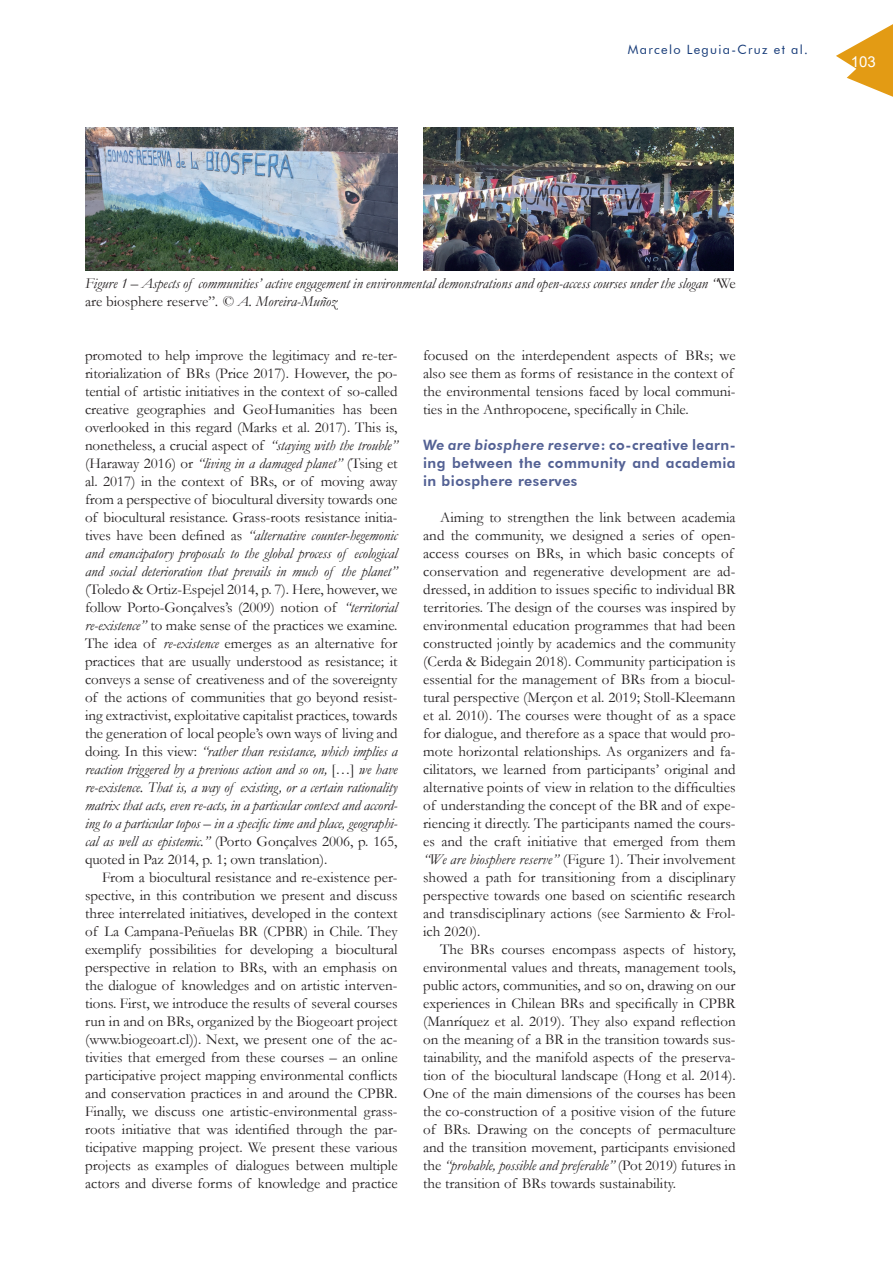
<style>
.page{position:relative;width:893px;height:1263px;background:#fff}
.page>*{position:absolute;margin:0;border:0;box-sizing:border-box;transform-origin:0 0}
.t1{font:15px/18px "Garamond";letter-spacing:.005em;color:#231f20;text-align:justify}
.t2{font:italic 15px/18px "Garamond";color:#231f20}
.t3{font:15px "Arial";color:#fff}
.t4{font:800 14.25px/18px "Futura BT";letter-spacing:.03em;color:#536194;text-align:justify}
.t5{font:12.75px "Futura BT";letter-spacing:.1em;color:#143977}
.s1{font-style:normal}
.s2{font-style:italic}
</style>
<div class="page">
<svg style="left:836px;top:24px;width:57px;height:73px"></svg>
<img style="left:85px;top:128px;width:313px;height:142px">
<img style="left:423px;top:128px;width:310px;height:142px">
<p class="t5" style="left:628px;top:42px;width:181px">Marcelo Leguia-Cruz et al.</p>
<p class="t3" style="left:851px;top:51px;width:27px">103</p>
<p class="t2" style="left:85px;top:274px;width:652px">Figure 1 – Aspects of communities’ active engagement in environmental demonstrations and open-access courses under the slogan “<span class="s1">We are biosphere reserve”</span>. © A. Moreira-Muñoz</p>
<p class="t1" style="left:85px;top:346px;width:314px">promoted to help improve the legitimacy and re-ter&shy;ritorialization of BRs (Price 2017). However, the po&shy;tential of artistic initiatives in the context of so-called creative geographies and GeoHumanities has been overlooked in this regard (Marks et al. 2017). This is, nonetheless, a crucial aspect of <span class="s2">“staying with the trouble” </span>(Haraway 2016) or <span class="s2">“living in a damaged planet”</span> (Tsing et al. 2017) in the context of BRs, or of moving away from a perspective of biocultural diversity towards one of biocultural resistance. Grass-roots resistance initia&shy;tives have been defined as <span class="s2">“alternative counter-hegemonic and emancipatory proposals to the global process of ecological and social deterioration that prevails in much of the planet”</span></p>
<p class="t1" style="left:85px;top:580px;width:314px">(Toledo &amp; Ortiz-Espejel 2014, p. 7). Here, however, we follow Porto-Gonçalves’s (2009) notion of <span class="s2">“territorial re-existence”</span> to make sense of the practices we examine.<br>The idea of <span class="s2">re-existence</span> emerges as an alternative for practices that are usually understood as resistance; it conveys a sense of creativeness and of the sovereignty of the actions of communities that go beyond resist&shy;ing extractivist, exploitative capitalist practices, towards the generation of local people’s own ways of living and doing. In this view: <span class="s2">“rather than resistance, which implies a reaction triggered by a previous action and so on,</span> […] <span class="s2">we have re-existence. That is, a way of existing, or a certain rationality matrix that acts, even re-acts, in a particular context and accord&shy;ing to a particular topos – in a specific time and place, geographi&shy;cal as well as epistemic.”</span> (Porto Gonçalves 2006, p. 165, quoted in Paz 2014, p. 1; own translation).</p>
<p class="t1" style="left:85px;top:868px;width:314px;text-indent:17px">From a biocultural resistance and re-existence per&shy;spective, in this contribution we present and discuss three interrelated initiatives, developed in the context of La Campana-Peñuelas BR (CPBR) in Chile. They exemplify possibilities for developing a biocultural perspective in relation to BRs, with an emphasis on the dialogue of knowledges and on artistic interven&shy;tions. First, we introduce the results of several courses run in and on BRs, organized by the Biogeoart project (www.biogeoart.cl)). Next, we present one of the ac&shy;tivities that emerged from these courses – an online participative project mapping environmental conflicts and conservation practices in and around the CPBR.<br>Finally, we discuss one artistic-environmental grass&shy;roots initiative that was identified through the par&shy;ticipative mapping project. We present these various projects as examples of dialogues between multiple actors and diverse forms of knowledge and practice</p>
<p class="t1" style="left:423px;top:346px;width:314px;text-align:left">focused on the interdependent aspects of BRs; we also see them as forms of resistance in the context of the environmental tensions faced by local communi&shy;ties in the Anthropocene, specifically in Chile.</p>
<p class="t4" style="left:423px;top:436px;width:314px"><span class="s2">We are biosphere reserve</span>: co-creative learn&shy;ing between the community and academia in biosphere reserves</p>
<p class="t1" style="left:423px;top:508px;width:314px;text-align:left;text-indent:17px">Aiming to strengthen the link between academia and the community, we designed a series of open&shy;access courses on BRs, in which basic concepts of conservation and regenerative development are ad&shy;dressed, in addition to issues specific to individual BR territories. The design of the courses was inspired by environmental education programmes that had been constructed jointly by academics and the community (Cerda &amp; Bidegain 2018). Community participation is essential for the management of BRs from a biocul&shy;tural perspective (Merçon et al. 2019; Stoll-Kleemann et al. 2010). The courses were thought of as a space for dialogue, and therefore as a space that would pro&shy;mote horizontal relationships. As organizers and fa&shy;cilitators, we learned from participants’ original and alternative points of view in relation to the difficulties of understanding the concept of the BR and of expe&shy;riencing it directly. The participants named the cours&shy;es and the craft initiative that emerged from them <span class="s2">“We are biosphere reserve”</span> (Figure 1). Their involvement showed a path for transitioning from a disciplinary perspective towards one based on scientific research and transdisciplinary actions (see Sarmiento &amp; Frol&shy;ich 2020).</p>
<p class="t1" style="left:423px;top:940px;width:314px;text-indent:17px">The BRs courses encompass aspects of history, environmental values and threats, management tools, public actors, communities, and so on, drawing on our experiences in Chilean BRs and specifically in CPBR (Manríquez et al. 2019). They also expand reflection on the meaning of a BR in the transition towards sus&shy;tainability, and the manifold aspects of the preserva&shy;tion of the biocultural landscape (Hong et al. 2014).<br>One of the main dimensions of the courses has been the co-construction of a positive vision of the future of BRs. Drawing on the concepts of permaculture and the transition movement, participants envisioned the <span class="s2">“probable, possible and preferable”</span> (Pot 2019) futures in the transition of BRs towards sustainability.</p>
</div>
